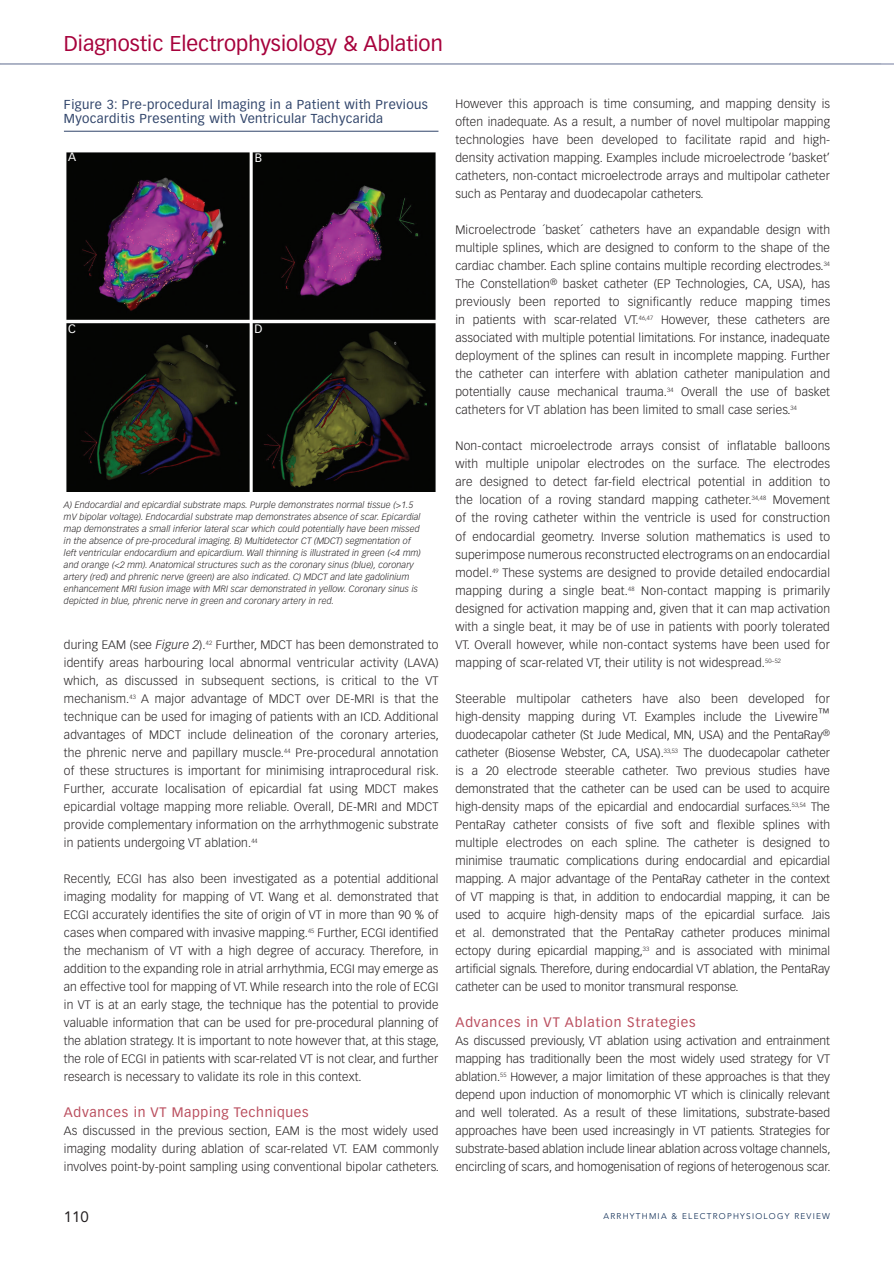
<style>
.page{position:relative;width:894px;height:1264px;background:#fff}
.page>*{position:absolute;margin:0;border:0;box-sizing:border-box;transform-origin:0 0}
.t1{font:21px "Vectora LT Std";color:#a7023c}
.t2{font:15px "Avenir LT Std";color:#231f20}
._2__Heading_B{font:13.5px "Vectora LT Std";letter-spacing:.05em;color:#ba4e5e}
.Caption_-_table_figs{font:12.75px/14.2px "Vectora LT Std";letter-spacing:.03em;color:#30446a}
.Body_Text{font:300 12px/18px "Vectora LT Std";letter-spacing:.01em;color:#231f20;text-align:justify}
.Disclosure___Acknw_t{font:12px "Vectora LT Std";color:#fff}
.Caption_Notes{font:italic 300 9px/12px "Vectora LT Std";letter-spacing:.01em;color:#231f20}
.t3{font:300 8.25px "Avenir LT Std";letter-spacing:.15em;color:#00214c}
.s1{font-style:italic}
</style>
<div class="page">
<hr style="left:0;top:64px;width:893px;height:1px;background:#c3c6d7">
<hr style="left:64px;top:131px;width:374px;height:1px;background:#30446a">
<img style="left:66px;top:152px;width:370px;height:339px">
<h1 class="t1" style="left:64px;top:32px;width:380px">Diagnostic Electrophysiology &amp; Ablation</h1>
<p class="Caption_-_table_figs" style="left:64px;top:97px;width:365px">Figure 3: Pre-procedural Imaging in a Patient with Previous<br>Myocarditis Presenting with Ventricular Tachycarida</p>
<p class="Disclosure___Acknw_t" style="left:68px;top:150px;width:10px">A</p>
<p class="Disclosure___Acknw_t" style="left:68px;top:321px;width:9px">C</p>
<p class="Disclosure___Acknw_t" style="left:255px;top:150px;width:9px">B</p>
<p class="Disclosure___Acknw_t" style="left:254px;top:321px;width:10px">D</p>
<p class="Caption_Notes" style="left:64px;top:499px;width:358px">A) Endocardial and epicardial substrate maps. Purple demonstrates normal tissue (&gt;1.5 mV bipolar voltage). Endocardial substrate map demonstrates absence of scar. Epicardial map demonstrates a small inferior lateral scar which could potentially have been missed in the absence of pre-procedural imaging. B) Multidetector CT (MDCT) segmentation of left ventricular endocardium and epicardium. Wall thinning is illustrated in green (&lt;4 mm) and orange (&lt;2 mm). Anatomical structures such as the coronary sinus (blue), coronary artery (red) and phrenic nerve (green) are also indicated. C) MDCT and late gadolinium enhancement MRI fusion image with MRI scar demonstrated in yellow. Coronary sinus is depicted in blue, phrenic nerve in green and coronary artery in red.</p>
<p class="Body_Text" style="left:64px;top:635px;width:376px">during EAM (see <span class="s1">Figure 2</span>).<sup>42</sup> Further, MDCT has been demonstrated to identify areas harbouring local abnormal ventricular activity (LAVA) which, as discussed in subsequent sections, is critical to the VT mechanism.<sup>43</sup> A major advantage of MDCT over DE-MRI is that the technique can be used for imaging of patients with an ICD. Additional advantages of MDCT include delineation of the coronary arteries, the phrenic nerve and papillary muscle.<sup>44</sup> Pre-procedural annotation of these structures is important for minimising intraprocedural risk.<br>Further, accurate localisation of epicardial fat using MDCT makes epicardial voltage mapping more reliable. Overall, DE-MRI and MDCT provide complementary information on the arrhythmogenic substrate in patients undergoing VT ablation.<sup>44</sup></p>
<p class="Body_Text" style="left:64px;top:869px;width:376px">Recently, ECGI has also been investigated as a potential additional imaging modality for mapping of VT. Wang et al. demonstrated that ECGI accurately identifies the site of origin of VT in more than 90 % of cases when compared with invasive mapping.<sup>45</sup> Further, ECGI identified the mechanism of VT with a high degree of accuracy. Therefore, in addition to the expanding role in atrial arrhythmia, ECGI may emerge as an effective tool for mapping of VT. While research into the role of ECGI in VT is at an early stage, the technique has the potential to provide valuable information that can be used for pre-procedural planning of the ablation strategy. It is important to note however that, at this stage, the role of ECGI in patients with scar-related VT is not clear, and further research is necessary to validate its role in this context.</p>
<p class="_2__Heading_B" style="left:64px;top:1103px;width:246px">Advances in VT Mapping Techniques</p>
<p class="Body_Text" style="left:64px;top:1121px;width:376px">As discussed in the previous section, EAM is the most widely used imaging modality during ablation of scar-related VT. EAM commonly involves point-by-point sampling using conventional bipolar catheters.</p>
<p class="Body_Text" style="left:455px;top:95px;width:376px">However this approach is time consuming, and mapping density is often inadequate. As a result, a number of novel multipolar mapping technologies have been developed to facilitate rapid and high&shy;density activation mapping. Examples include microelectrode ‘basket’ catheters, non-contact microelectrode arrays and multipolar catheter such as Pentaray and duodecapolar catheters.</p>
<p class="Body_Text" style="left:455px;top:221px;width:376px">Microelectrode ´basket´ catheters have an expandable design with multiple splines, which are designed to conform to the shape of the cardiac chamber. Each spline contains multiple recording electrodes.<sup>34<br></sup>The Constellation<sup>®</sup> basket catheter (EP Technologies, CA, USA), has previously been reported to significantly reduce mapping times in patients with scar-related VT.<sup>46,47</sup> However, these catheters are associated with multiple potential limitations. For instance, inadequate deployment of the splines can result in incomplete mapping. Further the catheter can interfere with ablation catheter manipulation and potentially cause mechanical trauma.<sup>34</sup> Overall the use of basket catheters for VT ablation has been limited to small case series.<sup>34</sup></p>
<p class="Body_Text" style="left:455px;top:437px;width:376px">Non-contact microelectrode arrays consist of inflatable balloons with multiple unipolar electrodes on the surface. The electrodes are designed to detect far-field electrical potential in addition to the location of a roving standard mapping catheter.<sup>34,48</sup> Movement of the roving catheter within the ventricle is used for construction of endocardial geometry. Inverse solution mathematics is used to superimpose numerous reconstructed electrograms on an endocardial model.<sup>49</sup> These systems are designed to provide detailed endocardial mapping during a single beat.<sup>48</sup> Non-contact mapping is primarily designed for activation mapping and, given that it can map activation with a single beat, it may be of use in patients with poorly tolerated VT. Overall however, while non-contact systems have been used for mapping of scar-related VT, their utility is not widespread.<sup>50–52</sup></p>
<p class="Body_Text" style="left:455px;top:689px;width:376px">Steerable multipolar catheters have also been developed for high-density mapping during VT. Examples include the Livewire™ duodecapolar catheter (St Jude Medical, MN, USA) and the PentaRay<sup>® </sup>catheter (Biosense Webster, CA, USA).<sup>33,53</sup> The duodecapolar catheter is a 20 electrode steerable catheter. Two previous studies have demonstrated that the catheter can be used can be used to acquire high-density maps of the epicardial and endocardial surfaces.<sup>53,54</sup> The PentaRay catheter consists of five soft and flexible splines with multiple electrodes on each spline. The catheter is designed to minimise traumatic complications during endocardial and epicardial mapping. A major advantage of the PentaRay catheter in the context of VT mapping is that, in addition to endocardial mapping, it can be used to acquire high-density maps of the epicardial surface. Jais et al. demonstrated that the PentaRay catheter produces minimal ectopy during epicardial mapping,<sup>33</sup> and is associated with minimal artificial signals. Therefore, during endocardial VT ablation, the PentaRay catheter can be used to monitor transmural response.</p>
<p class="_2__Heading_B" style="left:455px;top:1013px;width:241px">Advances in VT Ablation Strategies</p>
<p class="Body_Text" style="left:455px;top:1031px;width:376px">As discussed previously, VT ablation using activation and entrainment mapping has traditionally been the most widely used strategy for VT ablation.<sup>55</sup> However, a major limitation of these approaches is that they depend upon induction of monomorphic VT which is clinically relevant and well tolerated. As a result of these limitations, substrate-based approaches have been used increasingly in VT patients. Strategies for substrate-based ablation include linear ablation across voltage channels, encircling of scars, and homogenisation of regions of heterogenous scar.</p>
<p class="t2" style="left:64px;top:1207px;width:27px">110</p>
<p class="t3" style="left:603px;top:1211px;width:228px">ARRHYTHMIA &amp; ELECTROPHYSIOLOGY REVIEW</p>
</div>
